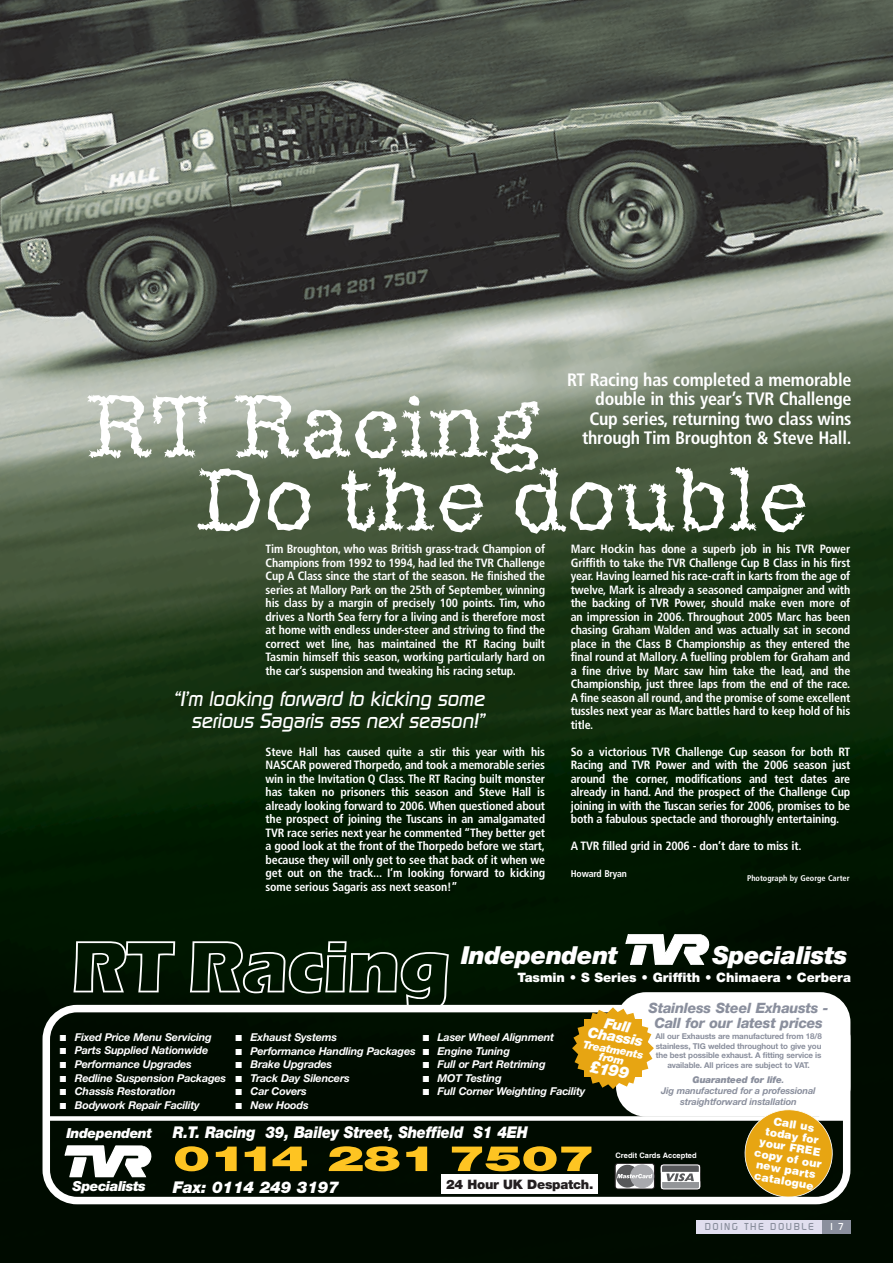
<style>
.page{position:relative;width:893px;height:1263px;background:#fff}
.page>*{position:absolute;margin:0;border:0;box-sizing:border-box;transform-origin:0 0}
.t1{font:90px/73.5px "Ice Age LT Std";color:#fff}
.t2{font:77.25px "Eras IT Cby BT Outline";letter-spacing:-.035em;color:#fff}
.t3{font:900 35.1px "Helvetica Neue";letter-spacing:-.02em;color:#fec422;scale:1.6 1}
.t4{font:italic 900 24.9px "Helvetica Neue";letter-spacing:-.02em;color:#fff}
.t5{font:italic 500 20.4px/22px "Digital";letter-spacing:-.02em;color:#fff;text-align:right}
.t6{font:700 condensed 18px/19.5px "Frutiger";letter-spacing:-.015em;color:#fff;text-align:right}
.t7{font:italic 900 16.35px "Helvetica Neue";color:#fff}
.t8{font:italic 900 16.2px "Helvetica Neue";letter-spacing:-.02em;color:#fff;scale:.9 1}
.t9{font:italic 900 16.2px "Helvetica Neue";letter-spacing:-.02em;color:#fff}
.t10{font:italic 900 14.55px "Helvetica Neue";color:#fff}
.t11{font:italic 800 14.25px/14.9px "Helvetica Neue";letter-spacing:-.02em;color:#8a8f9d;text-align:center}
.t12{font:italic 900 13.8px "Helvetica Neue";letter-spacing:-.035em;color:#fff}
.t13{font:900 13.05px "Helvetica Neue";letter-spacing:-.02em;color:#231f20}
.t14{font:900 12.9px "Helvetica Neue";color:#fff}
.t15{font:700 condensed 12px/13.5px "Frutiger";letter-spacing:-.015em;color:#fff;text-align:justify}
.t16{font:900 10.95px/23px "Helvetica";color:#fff;text-align:center}
.t17{font:italic 700 10.8px "Helvetica Neue";letter-spacing:-.015em;color:#fff}
.t18{font:italic 900 10.8px/9px "Helvetica Neue";color:#fff;text-align:center}
.t19{font:500 9.75px "Digital";letter-spacing:.16em;color:#8a8f9d}
.t20{font:700 condensed 9.75px "Frutiger";letter-spacing:-.015em;color:#fff}
.t21{font:500 9.75px "Digital";color:#fff}
.t22{font:italic 700 9.3px/10.8px "Helvetica Neue";letter-spacing:-.015em;color:#8a8f9d;text-align:center}
.t23{font:700 condensed 8.25px "Frutiger";color:#fff}
.t24{font:700 8.1px/9.6px "Helvetica Neue";letter-spacing:-.015em;color:#8a8f9d;text-align:center}
.t25{font:700 7.5px "Helvetica";color:#fff}
.s1{font-weight:900}
</style>
<div class="page">
<img style="left:0;top:0;width:893px;height:1263px">
<div style="left:697px;top:1221px;width:153px;height:13px;background:#e1dfef"></div>
<div style="left:822px;top:1221px;width:28px;height:13px;background:#8a8f9d"></div>
<svg style="left:43px;top:1005px;width:807px;height:199px;background:#192419"></svg>
<svg style="left:62px;top:1143px;width:94px;height:37px"></svg>
<svg style="left:622px;top:926px;width:90px;height:52px"></svg>
<div style="left:442px;top:1175px;width:156px;height:19px;background:#fff"></div>
<div style="left:49px;top:1116px;width:798px;height:5px;background:#fff"></div>
<svg style="left:572px;top:992px;width:278px;height:209px"></svg>
<h3 class="t6" style="left:567px;top:371px;width:286px">RT Racing has completed a memorable double in this year’s TVR Challenge Cup series, returning two class wins through Tim Broughton &amp; Steve Hall.</h3>
<h1 class="t1" style="left:197px;top:388px;width:614px;text-indent:-110px">RT Racing<br>Do the double</h1>
<p class="t15" style="left:266px;top:543px;width:281px">Tim Broughton, who was British grass-track Champion of Champions from 1992 to 1994, had led the TVR Challenge Cup A Class since the start of the season. He finished the series at Mallory Park on the 25th of September, winning his class by a margin of precisely 100 points. Tim, who drives a North Sea ferry for a living and is therefore most at home with endless under-steer and striving to find the correct wet line, has maintained the RT Racing built Tasmin himself this season, working particularly hard on the car’s suspension and tweaking his racing setup.</p>
<h3 class="t5" style="left:173px;top:688px;width:313px">“I’m looking forward to kicking some serious Sagaris ass next season!”</h3>
<p class="t15" style="left:266px;top:746px;width:281px">Steve Hall has caused quite a stir this year with his NASCAR powered Thorpedo, and took a memorable series win in the Invitation Q Class. The RT Racing built monster has taken no prisoners this season and Steve Hall is already looking forward to 2006. When questioned about the prospect of joining the Tuscans in an amalgamated TVR race series next year he commented “They better get a good look at the front of the Thorpedo before we start, because they will only get to see that back of it when we get out on the track... I’m looking forward to kicking some serious Sagaris ass next season!”</p>
<p class="t15" style="left:571px;top:543px;width:281px">Marc Hockin has done a superb job in his TVR Power Griffith to take the TVR Challenge Cup B Class in his first year. Having learned his race-craft in karts from the age of twelve, Mark is already a seasoned campaigner and with the backing of TVR Power, should make even more of an impression in 2006. Throughout 2005 Marc has been chasing Graham Walden and was actually sat in second place in the Class B Championship as they entered the final round at Mallory. A fuelling problem for Graham and a fine drive by Marc saw him take the lead, and the Championship, just three laps from the end of the race.<br>A fine season all round, and the promise of some excellent tussles next year as Marc battles hard to keep hold of his title.</p>
<p class="t15" style="left:571px;top:746px;width:281px">So a victorious TVR Challenge Cup season for both RT Racing and TVR Power and with the 2006 season just around the corner, modifications and test dates are already in hand. And the prospect of the Challenge Cup joining in with the Tuscan series for 2006, promises to be both a fabulous spectacle and thoroughly entertaining.</p>
<p class="t15" style="left:571px;top:840px;width:232px">A TVR filled grid in 2006 - don’t dare to miss it.</p>
<p class="t20" style="left:571px;top:870px;width:58px">Howard Bryan</p>
<p class="t23" style="left:747px;top:875px;width:104px">Photograph by George Carter</p>
<h2 class="t2" style="left:71px;top:941px;width:382px">RT Racing</h2>
<h3 class="t4" style="left:461px;top:946px;width:159px">Independent</h3>
<h3 class="t4" style="left:712px;top:946px;width:136px">Specialists</h3>
<p class="t14" style="left:517px;top:973px;width:335px">Tasmin • S Series • Griffith • Chimaera • Cerbera</p>
<p class="t11" style="left:648px;top:1002px;width:182px">Stainless Steel Exhausts -<br>Call for our latest prices</p>
<p class="t24" style="left:655px;top:1032px;width:168px">All our Exhausts are manufactured from 18/8 stainless, TIG welded throughout to give you the best possible exhaust. A fitting service is available. All prices are subject to VAT.</p>
<p class="t10" style="left:605px;top:1017px;width:28px;rotate:10deg">Full</p>
<p class="t18" style="left:584px;top:1041px;width:62px;rotate:10deg">Treatments from</p>
<h3 class="t7" style="left:591px;top:1060px;width:42px;rotate:10deg">£199</h3>
<p class="t10" style="left:589px;top:1026px;width:57px;rotate:10deg">Chassis</p>
<p class="t17" style="left:60px;top:1033px;width:153px">■ Fixed Price Menu Servicing</p>
<p class="t17" style="left:60px;top:1047px;width:150px">■ Parts Supplied Nationwide</p>
<p class="t17" style="left:60px;top:1060px;width:133px">■ Performance Upgrades</p>
<p class="t17" style="left:60px;top:1074px;width:168px">■ Redline Suspension Packages</p>
<p class="t17" style="left:60px;top:1087px;width:117px">■ Chassis Restoration</p>
<p class="t17" style="left:60px;top:1101px;width:141px">■ Bodywork Repair Facility</p>
<p class="t17" style="left:236px;top:1033px;width:103px">■ Exhaust Systems</p>
<p class="t17" style="left:236px;top:1047px;width:182px">■ Performance Handling Packages</p>
<p class="t17" style="left:236px;top:1060px;width:98px">■ Brake Upgrades</p>
<p class="t17" style="left:236px;top:1074px;width:116px">■ Track Day Silencers</p>
<p class="t17" style="left:236px;top:1087px;width:73px">■ Car Covers</p>
<p class="t17" style="left:236px;top:1101px;width:74px">■ New Hoods</p>
<p class="t17" style="left:423px;top:1033px;width:133px">■ Laser Wheel Alignment</p>
<p class="t17" style="left:423px;top:1047px;width:89px">■ Engine Tuning</p>
<p class="t17" style="left:423px;top:1060px;width:124px">■ Full or Part Retriming</p>
<p class="t17" style="left:423px;top:1074px;width:81px">■ MOT Testing</p>
<p class="t17" style="left:423px;top:1087px;width:164px">■ Full Corner Weighting Facility</p>
<p class="t22" style="left:661px;top:1075px;width:156px"><span class="s1">Guaranteed for life</span>.<br>Jig manufactured for a professional straightforward installation</p>
<p class="t12" style="left:67px;top:1128px;width:87px">Independent</p>
<p class="t12" style="left:73px;top:1181px;width:75px">Specialists</p>
<h3 class="t8" style="left:173px;top:1126px;width:396px">R.T. Racing 39, Bailey Street, Sheffield S1 4EH</h3>
<h3 class="t3" style="left:173px;top:1146px;width:265px">0114 281 7507</h3>
<h3 class="t9" style="left:173px;top:1181px;width:168px">Fax: 0114 249 3197</h3>
<p class="t13" style="left:446px;top:1179px;width:149px">24 Hour UK Despatch.</p>
<p class="t25" style="left:615px;top:1153px;width:83px">Credit Cards Accepted</p>
<p class="t16" style="left:765px;top:1108px;width:64px;rotate:10deg">Call us your FREE</p>
<p class="t16" style="left:761px;top:1119px;width:69px;rotate:10deg">today for copy of our</p>
<p class="t16" style="left:757px;top:1159px;width:62px;line-height:11.4px;text-align:left;rotate:10deg">new parts catalogue</p>
<p class="t19" style="left:705px;top:1221px;width:111px">DOING THE DOUBLE</p>
<p class="t21" style="left:828px;top:1221px;width:17px">1 7</p>
</div>
